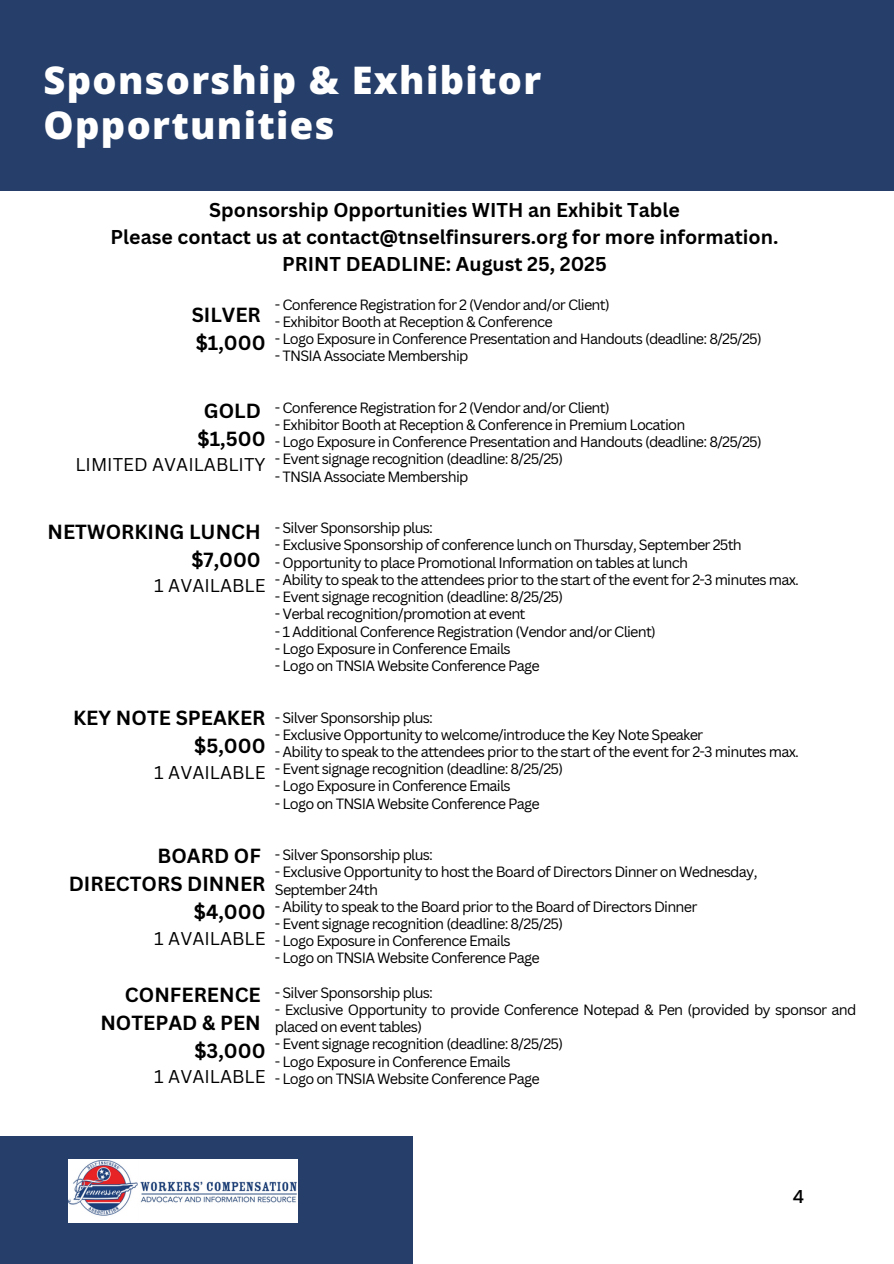
<style>
.page{position:relative;width:894px;height:1264px;background:#fff}
.page>*{position:absolute;margin:0;border:0;box-sizing:border-box;transform-origin:0 0}
.t1{font:800 37.95px/45px "Open Sans";letter-spacing:.035em;color:#fff}
.t2{font:700 19.95px/27.8px "Canva Sans";color:#000;text-align:right}
.t3{font:700 19.5px/27px "Canva Sans";color:#000;text-align:center}
.t4{font:18px "Canva Sans";color:#000}
.t5{font:500 18px "Poppins";color:#000}
.t6{font:14.55px/17.2px "Canva Sans";letter-spacing:-.05em;color:#000}
</style>
<div class="page">
<div style="left:0;top:1136px;width:413px;height:127px;background:#263f6a"></div>
<div style="left:0;top:0;width:893px;height:190px;background:#263f6a"></div>
<div style="left:68px;top:1158px;width:230px;height:64px;background:#fff"></div>
<img style="left:68px;top:1160px;width:229px;height:56px">
<h1 class="t1" style="left:44px;top:56px;width:499px">Sponsorship &amp; Exhibitor<br>Opportunities</h1>
<p class="t3" style="left:110px;top:195px;width:669px">Sponsorship Opportunities WITH an Exhibit Table<br>Please contact us at contact@tnselfinsurers.org for more information.<br>PRINT DEADLINE: August 25, 2025</p>
<h2 class="t2" style="left:192px;top:300px;width:75px;text-align:left">SILVER $1,000</h2>
<h3 class="t2" style="left:197px;top:396px;width:69px;text-align:center">GOLD $1,500</h3>
<h3 class="t4" style="left:75px;top:452px;width:191px">LIMITED AVAILABLITY</h3>
<h3 class="t2" style="left:47px;top:517px;width:215px">NETWORKING LUNCH $7,000</h3>
<h3 class="t4" style="left:154px;top:573px;width:113px">1 AVAILABLE</h3>
<h3 class="t2" style="left:73px;top:703px;width:194px">KEY NOTE SPEAKER $5,000</h3>
<h3 class="t4" style="left:154px;top:759px;width:113px">1 AVAILABLE</h3>
<h3 class="t2" style="left:69px;top:841px;width:198px">BOARD OF<br>DIRECTORS DINNER $4,000</h3>
<h3 class="t4" style="left:154px;top:925px;width:113px">1 AVAILABLE</h3>
<h3 class="t2" style="left:100px;top:980px;width:166px">CONFERENCE<br>NOTEPAD &amp; PEN $3,000</h3>
<h3 class="t4" style="left:154px;top:1064px;width:113px">1 AVAILABLE</h3>
<p class="t6" style="left:275px;top:295px;width:336px">- Conference Registration for 2 (Vendor and/or Client)</p>
<p class="t6" style="left:275px;top:312px;width:279px">- Exhibitor Booth at Reception &amp; Conference</p>
<p class="t6" style="left:275px;top:330px;width:488px">- Logo Exposure in Conference Presentation and Handouts (deadline: 8/25/25)</p>
<p class="t6" style="left:275px;top:347px;width:195px">- TNSIA Associate Membership</p>
<p class="t6" style="left:275px;top:398px;width:336px">- Conference Registration for 2 (Vendor and/or Client)</p>
<p class="t6" style="left:275px;top:416px;width:412px">- Exhibitor Booth at Reception &amp; Conference in Premium Location</p>
<p class="t6" style="left:275px;top:433px;width:488px">- Logo Exposure in Conference Presentation and Handouts (deadline: 8/25/25)</p>
<p class="t6" style="left:275px;top:450px;width:289px">- Event signage recognition (deadline: 8/25/25)</p>
<p class="t6" style="left:275px;top:467px;width:195px">- TNSIA Associate Membership</p>
<p class="t6" style="left:275px;top:519px;width:160px">- Silver Sponsorship plus:</p>
<p class="t6" style="left:275px;top:536px;width:468px">- Exclusive Sponsorship of conference lunch on Thursday, September 25th</p>
<p class="t6" style="left:275px;top:553px;width:414px">- Opportunity to place Promotional Information on tables at lunch</p>
<p class="t6" style="left:275px;top:570px;width:525px">- Ability to speak to the attendees prior to the start of the event for 2-3 minutes max.</p>
<p class="t6" style="left:275px;top:588px;width:289px">- Event signage recognition (deadline: 8/25/25)</p>
<p class="t6" style="left:275px;top:605px;width:252px">- Verbal recognition/promotion at event</p>
<p class="t6" style="left:275px;top:622px;width:382px">- 1 Additional Conference Registration (Vendor and/or Client)</p>
<p class="t6" style="left:275px;top:639px;width:237px">- Logo Exposure in Conference Emails</p>
<p class="t6" style="left:275px;top:656px;width:266px">- Logo on TNSIA Website Conference Page</p>
<p class="t6" style="left:275px;top:708px;width:160px">- Silver Sponsorship plus:</p>
<p class="t6" style="left:275px;top:725px;width:430px">- Exclusive Opportunity to welcome/introduce the Key Note Speaker</p>
<p class="t6" style="left:275px;top:742px;width:525px">- Ability to speak to the attendees prior to the start of the event for 2-3 minutes max.</p>
<p class="t6" style="left:275px;top:759px;width:289px">- Event signage recognition (deadline: 8/25/25)</p>
<p class="t6" style="left:275px;top:777px;width:237px">- Logo Exposure in Conference Emails</p>
<p class="t6" style="left:275px;top:794px;width:266px">- Logo on TNSIA Website Conference Page</p>
<p class="t6" style="left:275px;top:845px;width:160px">- Silver Sponsorship plus:</p>
<p class="t6" style="left:275px;top:863px;width:484px">- Exclusive Opportunity to host the Board of Directors Dinner on Wednesday,</p>
<p class="t6" style="left:275px;top:880px;width:105px">September 24th</p>
<p class="t6" style="left:275px;top:897px;width:424px">- Ability to speak to the Board prior to the Board of Directors Dinner</p>
<p class="t6" style="left:275px;top:914px;width:289px">- Event signage recognition (deadline: 8/25/25)</p>
<p class="t6" style="left:275px;top:931px;width:237px">- Logo Exposure in Conference Emails</p>
<p class="t6" style="left:275px;top:949px;width:266px">- Logo on TNSIA Website Conference Page</p>
<p class="t6" style="left:275px;top:983px;width:160px">- Silver Sponsorship plus:</p>
<p class="t6" style="left:275px;top:1000px;width:583px">- Exclusive Opportunity to provide Conference Notepad &amp; Pen (provided by sponsor and placed on event tables)</p>
<p class="t6" style="left:275px;top:1035px;width:289px">- Event signage recognition (deadline: 8/25/25)</p>
<p class="t6" style="left:275px;top:1052px;width:237px">- Logo Exposure in Conference Emails</p>
<p class="t6" style="left:275px;top:1069px;width:266px">- Logo on TNSIA Website Conference Page</p>
<h4 class="t5" style="left:792px;top:1186px;width:13px">4</h4>
</div>
